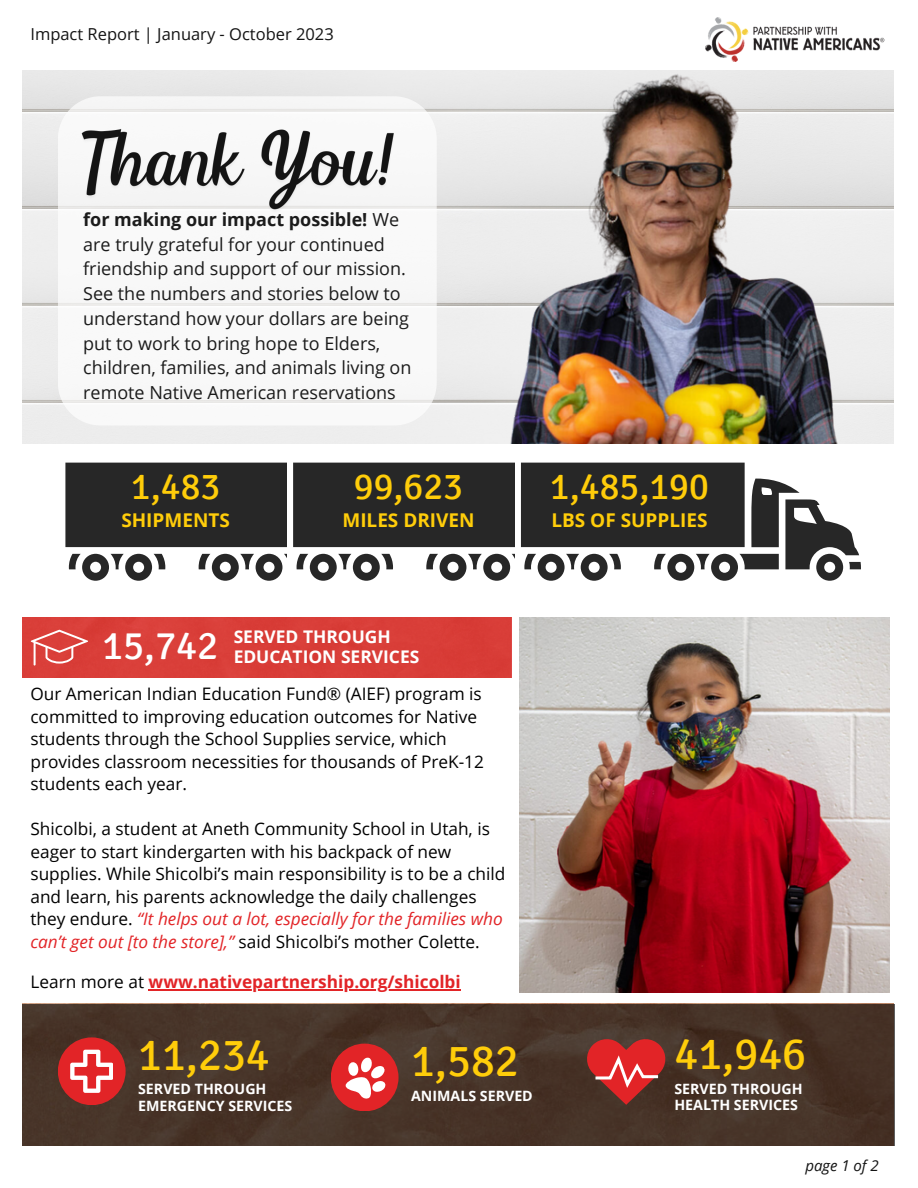
<style>
.page{position:relative;width:918px;height:1188px;background:#fff}
.page>*{position:absolute;margin:0;border:0;box-sizing:border-box;transform-origin:0 0}
.t1{font:45.15px "Signika";color:#ffcd0a}
.t2{font:39.9px "Signika";color:#fff}
.t3{font:37.35px "Signika";color:#ffcd0a}
.t4{font:700 19.05px "Open Sans";color:#ffcd0a}
.t5{font:18px/24.8px "Open Sans";color:#1b1b1b}
.t6{font:700 17.4px "Open Sans";color:#fff}
.t7{font:17.25px/22.5px "Open Sans";color:#000}
.t8{font:700 17.25px "Open Sans";color:#e22427}
.t9{font:16.5px "Open Sans";color:#141414}
.t10{font:italic 15px "Open Sans";color:#141414}
.t11{font:700 14.25px/16.8px "Open Sans";color:#fff}
.s1{font-weight:700}
.s2{font-style:italic;color:#e22427}
.s3{font-weight:400;color:#000}
</style>
<div class="page">
<img style="left:22px;top:70px;width:872px;height:374px">
<img style="left:705px;top:18px;width:180px;height:36px">
<svg style="left:521px;top:463px;width:340px;height:118px"></svg>
<svg style="left:293px;top:463px;width:221px;height:118px"></svg>
<svg style="left:65px;top:463px;width:222px;height:118px"></svg>
<svg style="left:58px;top:96px;width:379px;height:329px"></svg>
<div style="left:22px;top:1004px;width:872px;height:142px;background:#473428"></div>
<svg style="left:585px;top:1037px;width:82px;height:68px"></svg>
<div style="left:22px;top:617px;width:489px;height:60px;background:#d93e38"></div>
<div style="left:331px;top:1044px;width:68px;height:67px;background:#e22427;border-radius:50%"></div>
<div style="left:58px;top:1037px;width:68px;height:68px;background:#e22427;border-radius:50%"></div>
<img style="left:519px;top:617px;width:370px;height:376px">
<svg style="left:335px;top:1048px;width:59px;height:58px"></svg>
<img style="left:508px;top:54px;width:386px;height:389px">
<svg style="left:30px;top:630px;width:58px;height:36px"></svg>
<svg style="left:70px;top:1050px;width:43px;height:42px"></svg>
<img style="left:77px;top:112px;width:322px;height:105px">
<hr style="left:149px;top:989px;width:312px;height:1px;background:#e22427">
<p class="t9" style="left:30px;top:22px;width:305px">Impact Report | January - October 2023</p>
<p class="t5" style="left:83px;top:206px;width:330px"><span class="s1">for making our impact possible!</span> We are truly grateful for your continued friendship and support of our mission.<br>See the numbers and stories below to understand how your dollars are being put to work to bring hope to Elders, children, families, and animals living on remote Native American reservations</p>
<p class="t3" style="left:131px;top:464px;width:91px">1,483</p>
<p class="t3" style="left:354px;top:464px;width:111px">99,623</p>
<p class="t3" style="left:550px;top:464px;width:160px">1,485,190</p>
<p class="t4" style="left:121px;top:507px;width:110px">SHIPMENTS</p>
<p class="t4" style="left:342px;top:507px;width:134px">MILES DRIVEN</p>
<p class="t4" style="left:551px;top:507px;width:158px">LBS OF SUPPLIES</p>
<p class="t2" style="left:102px;top:622px;width:118px">15,742</p>
<p class="t6" style="left:234px;top:624px;width:159px">SERVED THROUGH</p>
<p class="t6" style="left:234px;top:644px;width:187px">EDUCATION SERVICES</p>
<p class="t7" style="left:30px;top:682px;width:455px">Our American Indian Education Fund® (AIEF) program is committed to improving education outcomes for Native students through the School Supplies service, which provides classroom necessities for thousands of PreK-12 students each year.</p>
<p class="t7" style="left:30px;top:817px;width:476px">Shicolbi, a student at Aneth Community School in Utah, is eager to start kindergarten with his backpack of new supplies. While Shicolbi’s main responsibility is to be a child and learn, his parents acknowledge the daily challenges they endure. <span class="s2">“It helps out a lot, especially for the families who can’t get out [to the store],”</span> said Shicolbi’s mother Colette.</p>
<p class="t8" style="left:30px;top:970px;width:432px"><span class="s3">Learn more at</span> www.nativepartnership.org/shicolbi</p>
<p class="t1" style="left:138px;top:1027px;width:133px">11,234</p>
<p class="t11" style="left:138px;top:1080px;width:156px">SERVED THROUGH<br>EMERGENCY SERVICES</p>
<p class="t1" style="left:411px;top:1033px;width:109px">1,582</p>
<p class="t11" style="left:411px;top:1087px;width:123px">ANIMALS SERVED</p>
<p class="t1" style="left:674px;top:1027px;width:133px">41,946</p>
<p class="t11" style="left:674px;top:1080px;width:130px">SERVED THROUGH</p>
<p class="t11" style="left:674px;top:1097px;width:125px">HEALTH SERVICES</p>
<p class="t10" style="left:805px;top:1155px;width:75px">page 1 of 2</p>
</div>
